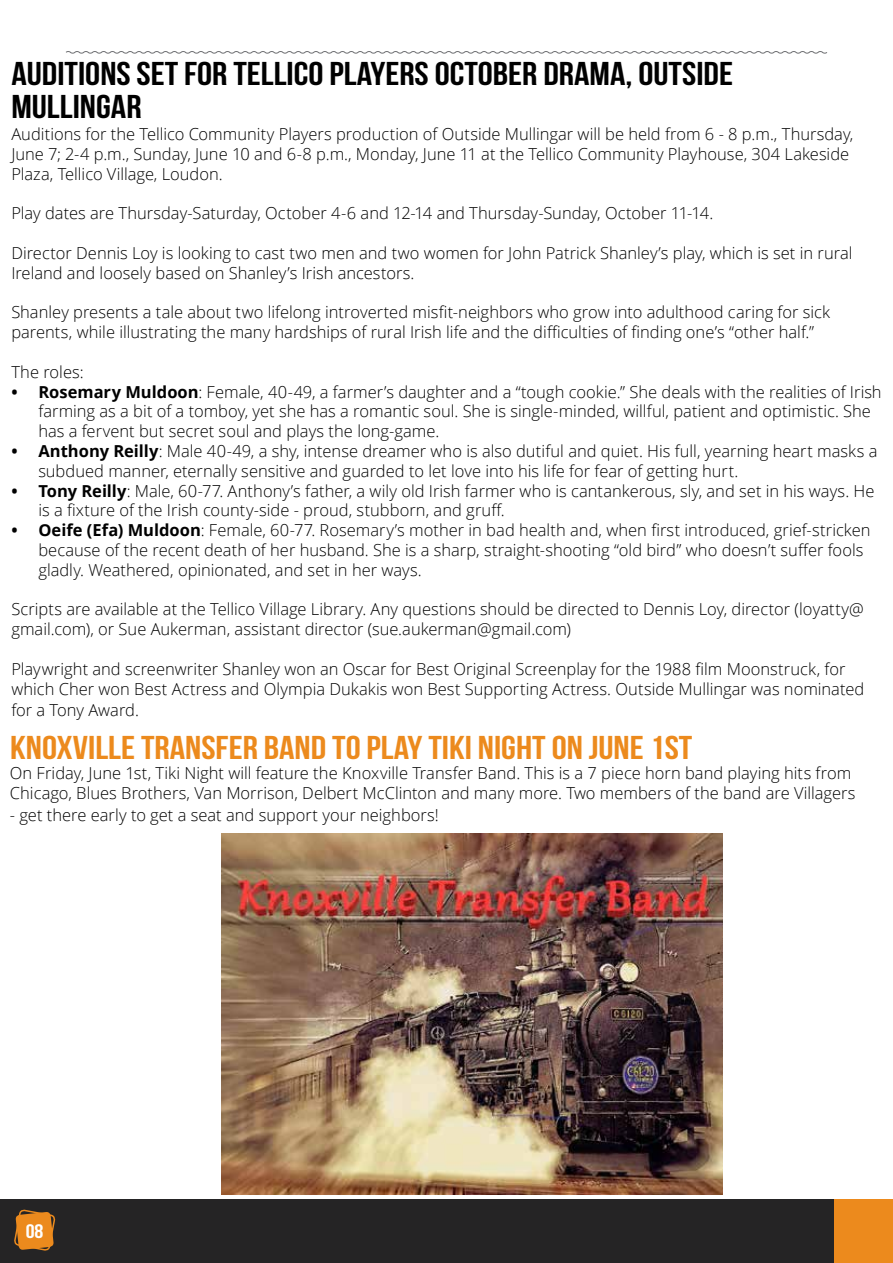
<style>
.page{position:relative;width:893px;height:1263px;background:#fff}
.page>*{position:absolute;margin:0;border:0;box-sizing:border-box;transform-origin:0 0}
.t1{font:700 33px/33px "Bebas Neue";color:#000;scale:1.15 1}
.t2{font:700 33px "Bebas Neue";color:#ec8a1d;scale:1.15 1}
.t3{font:700 19.5px "Bebas Neue";color:#fff;scale:1.15 1}
.t4{font:300 16.5px/19.8px "Open Sans";color:#000}
.s1{font-weight:700}
</style>
<div class="page">
<div style="left:0;top:1199px;width:893px;height:64px;background:#252425"></div>
<div style="left:835px;top:1199px;width:58px;height:64px;background:#ec8a1d"></div>
<svg style="left:14px;top:1209px;width:42px;height:42px"></svg>
<svg style="left:66px;top:51px;width:762px;height:3px"></svg>
<img style="left:221px;top:833px;width:502px;height:362px">
<h1 class="t1" style="left:11px;top:56px;width:629px">AUDITIONS SET FOR TELLICO PLAYERS OCTOBER DRAMA, OUTSIDE<br>MULLINGAR</h1>
<p class="t4" style="left:11px;top:124px;width:844px">Auditions for the Tellico Community Players production of Outside Mullingar will be held from 6 - 8 p.m., Thursday,<br>June 7; 2-4 p.m., Sunday, June 10 and 6-8 p.m., Monday, June 11 at the Tellico Community Playhouse, 304 Lakeside<br>Plaza, Tellico Village, Loudon.</p>
<p class="t4" style="left:11px;top:203px;width:703px">Play dates are Thursday-Saturday, October 4-6 and 12-14 and Thursday-Sunday, October 11-14.</p>
<p class="t4" style="left:11px;top:243px;width:843px">Director Dennis Loy is looking to cast two men and two women for John Patrick Shanley’s play, which is set in rural<br>Ireland and loosely based on Shanley’s Irish ancestors.</p>
<p class="t4" style="left:11px;top:302px;width:820px">Shanley presents a tale about two lifelong introverted misfit-neighbors who grow into adulthood caring for sick parents, while illustrating the many hardships of rural Irish life and the difficulties of finding one’s “other half.”</p>
<p class="t4" style="left:11px;top:361px;width:74px">The roles:</p>
<p class="t4" style="left:38px;top:381px;width:845px;text-indent:-27px"><span class="s1">• Rosemary Muldoon</span>: Female, 40-49, a farmer’s daughter and a “tough cookie.” She deals with the realities of Irish farming as a bit of a tomboy, yet she has a romantic soul. She is single-minded, willful, patient and optimistic. She has a fervent but secret soul and plays the long-game.</p>
<p class="t4" style="left:38px;top:441px;width:841px;text-indent:-27px"><span class="s1">• Anthony Reilly</span>: Male 40-49, a shy, intense dreamer who is also dutiful and quiet. His full, yearning heart masks a subdued manner, eternally sensitive and guarded to let love into his life for fear of getting hurt.</p>
<p class="t4" style="left:38px;top:480px;width:838px;text-indent:-27px"><span class="s1">• Tony Reilly</span>: Male, 60-77. Anthony’s father, a wily old Irish farmer who is cantankerous, sly, and set in his ways. He is a fixture of the Irish county-side - proud, stubborn, and gruff.</p>
<p class="t4" style="left:38px;top:520px;width:834px;text-indent:-27px"><span class="s1">• Oeife (Efa) Muldoon</span>: Female, 60-77. Rosemary’s mother in bad health and, when first introduced, grief-stricken because of the recent death of her husband. She is a sharp, straight-shooting “old bird” who doesn’t suffer fools gladly. Weathered, opinionated, and set in her ways.</p>
<p class="t4" style="left:11px;top:599px;width:854px">Scripts are available at the Tellico Village Library. Any questions should be directed to Dennis Loy, director (loyatty@ gmail.com), or Sue Aukerman, assistant director (sue.aukerman@gmail.com)</p>
<p class="t4" style="left:11px;top:658px;width:854px">Playwright and screenwriter Shanley won an Oscar for Best Original Screenplay for the 1988 film Moonstruck, for which Cher won Best Actress and Olympia Dukakis won Best Supporting Actress. Outside Mullingar was nominated</p>
<p class="t4" style="left:11px;top:700px;width:129px">for a Tony Award.</p>
<h1 class="t2" style="left:10px;top:729px;width:595px">KNOXVILLE TRANSFER BAND TO PLAY TIKI NIGHT ON JUNE 1ST</h1>
<p class="t4" style="left:10px;top:763px;width:847px">On Friday, June 1st, Tiki Night will feature the Knoxville Transfer Band. This is a 7 piece horn band playing hits from<br>Chicago, Blues Brothers, Van Morrison, Delbert McClinton and many more. Two members of the band are Villagers</p>
<p class="t4" style="left:10px;top:804px;width:430px">- get there early to get a seat and support your neighbors!</p>
<p class="t3" style="left:26px;top:1220px;width:17px">08</p>
</div>
